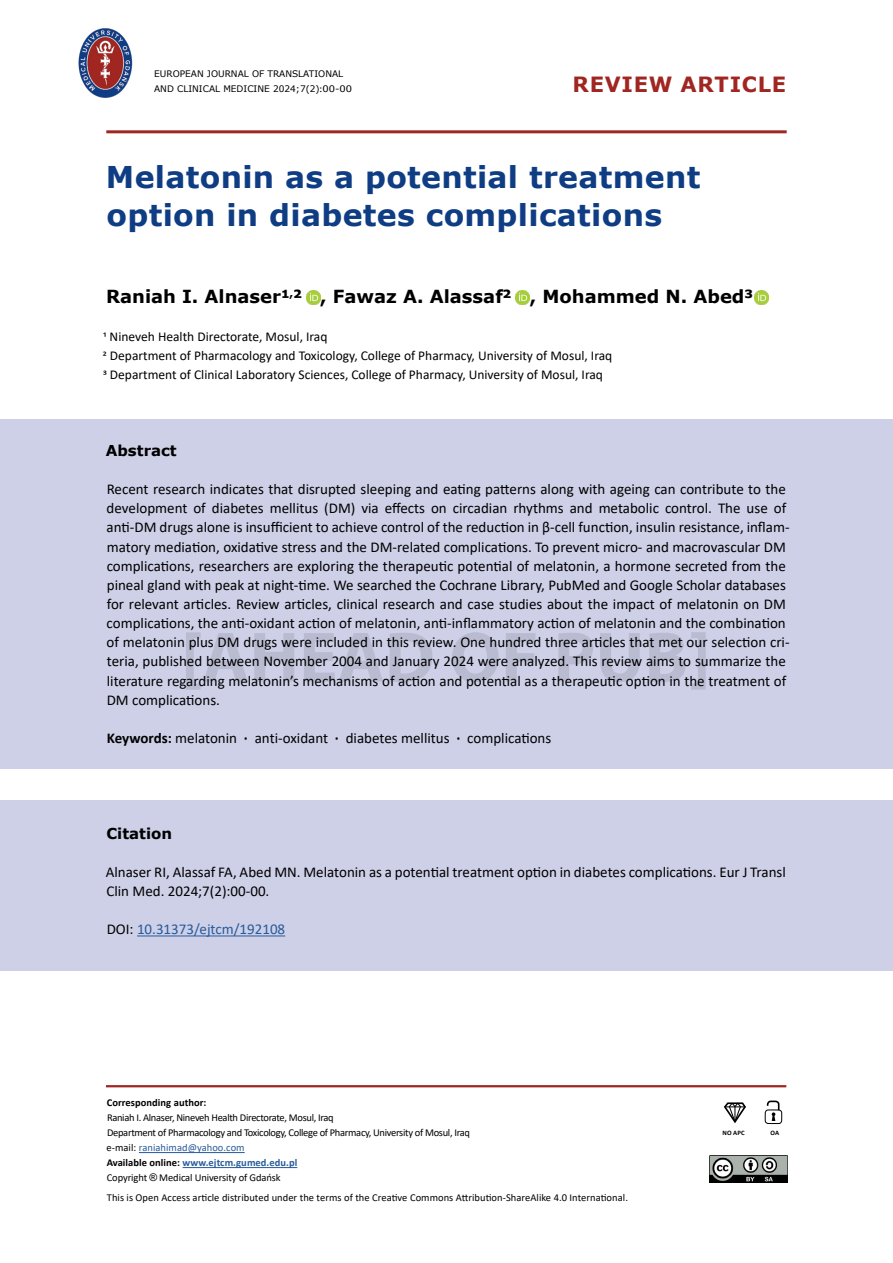
<style>
.page{position:relative;width:893px;height:1263px;background:#fff}
.page>*{position:absolute;margin:0;border:0;box-sizing:border-box;transform-origin:0 0}
.t1{font:700 72px "Myriad Pro";color:#000}
.t2{font:700 30px/38.2px "Verdana";letter-spacing:.01em;color:#0f3d84}
.t3{font:700 21px "Verdana";letter-spacing:.035em;color:#a02621}
.t4{font:700 18px "Verdana";color:#000}
.t5{font:15px/19.2px "Calibri";color:#000}
.t6{font:15px "Calibri";color:#275b9b}
.t7{font:700 15px "Verdana";color:#000}
.t8{font:13.5px/19.2px "Calibri";color:#000}
.t9{font:10.5px/15px "Calibri";letter-spacing:-.03em;color:#000}
.t10{font:10.5px "Calibri";letter-spacing:-.01em;color:#000}
.t11{font:700 10.5px "Calibri";letter-spacing:.005em;color:#000}
.t12{font:9px/15px "Verdana";color:#000}
.t13{font:700 6.75px "Calibri";letter-spacing:.03em;color:#000}
.s1{font-family:"Minion Pro";font-size:11.25px}
.s2{font-weight:700}
.s3{color:#000}
.s4{color:#275b9b}
.s5{font-weight:700;color:#275b9b}
.s6{font-family:"Arial"}
</style>
<div class="page">
<div style="left:0;top:419px;width:893px;height:349px;background:#ced0e7"></div>
<div style="left:0;top:800px;width:893px;height:171px;background:#ced0e7"></div>
<hr style="left:106px;top:130px;width:681px;height:3px;background:#a02621">
<img style="left:78px;top:28px;width:55px;height:70px">
<hr style="left:106px;top:1085px;width:680px;height:2px;background:#a02621">
<hr style="left:139px;top:1152px;width:106px;height:1px;background:#275b9b">
<hr style="left:183px;top:1167px;width:114px;height:1px;background:#275b9b">
<img style="left:710px;top:1155px;width:77px;height:27px">
<svg style="left:764px;top:1100px;width:19px;height:24px"></svg>
<svg style="left:724px;top:1102px;width:22px;height:21px"></svg>
<hr style="left:137px;top:935px;width:148px;height:1px;background:#275b9b">
<img style="left:306px;top:290px;width:14px;height:14px">
<img style="left:516px;top:290px;width:14px;height:14px">
<img style="left:755px;top:290px;width:14px;height:14px">
<p class="t12" style="left:154px;top:66px;width:199px">EUROPEAN JOURNAL OF TRANSLATIONAL<br>AND CLINICAL MEDICINE 2024;7(2)<span class="s1">:</span>00-00</p>
<h3 class="t3" style="left:572px;top:70px;width:215px">REVIEW ARTICLE</h3>
<h2 class="t2" style="left:106px;top:157px;width:596px">Melatonin as a potential treatment option in diabetes complications</h2>
<p class="t4" style="left:106px;top:283px;width:648px">Raniah I. Alnaser1<sup>,</sup>2 , Fawaz A. Alassaf2 , Mohammed N. Abed3</p>
<p class="t8" style="left:103px;top:327px;width:511px">1 Nineveh Health Directorate, Mosul, Iraq<br>2 Department of Pharmacology and Toxicology, College of Pharmacy, University of Mosul, Iraq<br>3 Department of Clinical Laboratory Sciences, College of Pharmacy, University of Mosul, Iraq</p>
<p class="t7" style="left:106px;top:440px;width:72px">Abstract</p>
<p class="t5" style="left:107px;top:479px;width:684px">Recent research indicates that disrupted sleeping and eating patterns along with ageing can contribute to the development of diabetes mellitus (DM) via effects on circadian rhythms and metabolic control. The use of anti-DM drugs alone is insufficient to achieve control of the reduction in β-cell function, insulin resistance, inflam&shy;matory mediation, oxidative stress and the DM-related complications. To prevent micro- and macrovascular DM complications, researchers are exploring the therapeutic potential of melatonin, a hormone secreted from the pineal gland with peak at night-time. We searched the Cochrane Library, PubMed and Google Scholar databases for relevant articles. Review articles, clinical research and case studies about the impact of melatonin on DM complications, the anti-oxidant action of melatonin, anti-inflammatory action of melatonin and the combination of melatonin plus DM drugs were included in this review. One hundred three articles that met our selection cri&shy;teria, published between November 2004 and January 2024 were analyzed. This review aims to summarize the literature regarding melatonin’s mechanisms of action and potential as a therapeutic option in the treatment of DM complications.</p>
<p class="t5" style="left:107px;top:728px;width:446px"><span class="s2">Keywords:</span> melatonin <span class="s2">·</span> anti-oxidant <span class="s2">·</span> diabetes mellitus <span class="s2">·</span> complications</p>
<h1 class="t1" style="left:181px;top:610px;width:531px">[AHEAD OF PUB]</h1>
<p class="t7" style="left:106px;top:822px;width:67px">Citation</p>
<p class="t5" style="left:106px;top:862px;width:682px">Alnaser RI, Alassaf FA, Abed MN. Melatonin as a potential treatment option in diabetes complications. Eur J Transl<br>Clin Med. 2024;7(2):00-00.</p>
<p class="t6" style="left:107px;top:919px;width:180px"><span class="s3">DOI:</span> 10.31373/ejtcm/192108</p>
<p class="t11" style="left:107px;top:1095px;width:101px">Corresponding author:</p>
<p class="t9" style="left:107px;top:1110px;width:365px">Raniah I. Alnaser, Nineveh Health Directorate, Mosul, Iraq<br>Department of Pharmacology and Toxicology, College of Pharmacy, University of Mosul, Iraq e-mail: <span class="s4">raniahimad@yahoo.com<br></span><span class="s2">Available online:</span> <span class="s5">www.ejtcm.gumed.edu.pl<br></span>Copyright <span class="s6">®</span> Medical University of Gdańsk</p>
<p class="t10" style="left:107px;top:1190px;width:523px">This is Open Access article distributed under the terms of the Creative Commons Attribution-ShareAlike 4.0 International.</p>
<p class="t13" style="left:722px;top:1128px;width:24px">NO APC</p>
<p class="t13" style="left:771px;top:1128px;width:10px">OA</p>
</div>
